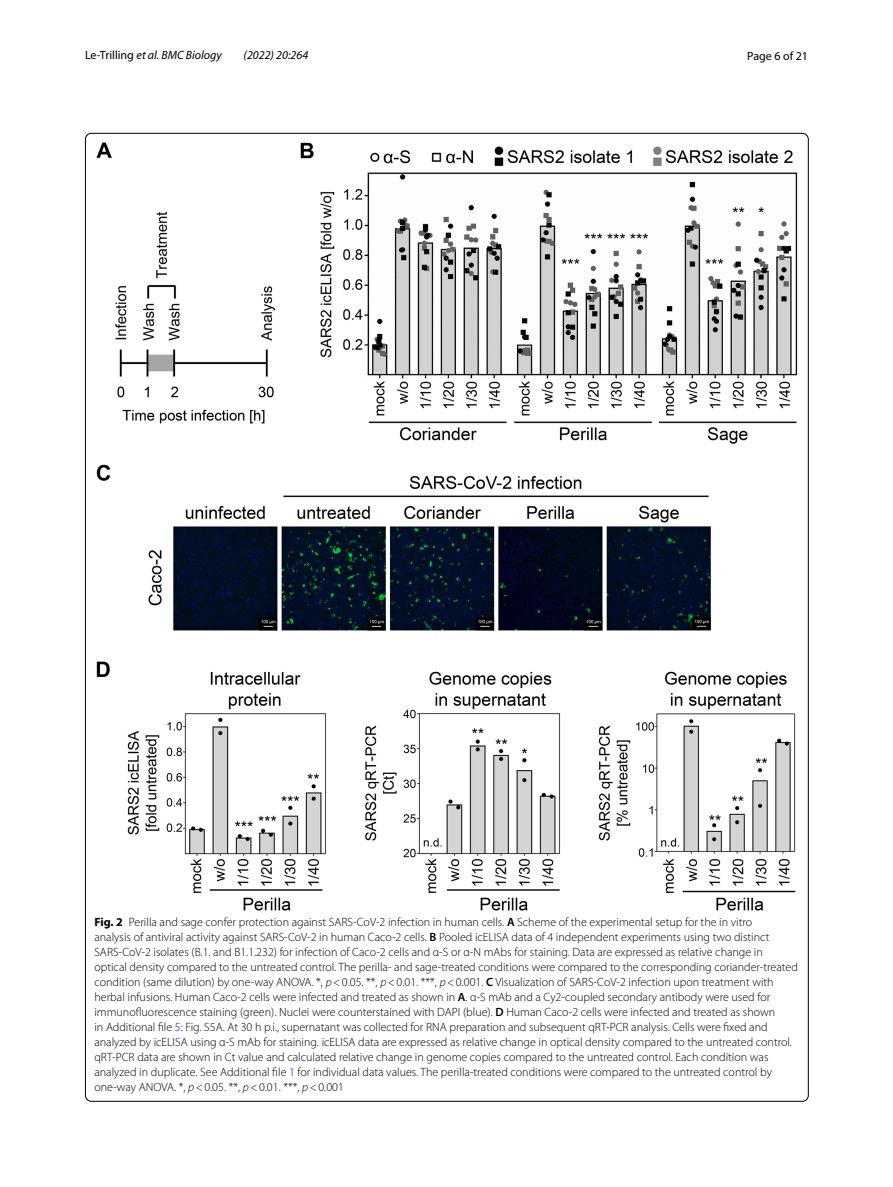
<style>
.page{position:relative;width:893px;height:1187px;background:#fff}
.page>*{position:absolute;margin:0;border:0;box-sizing:border-box;transform-origin:0 0}
.t1{font:300 12px/15px "Myriad Pro";color:#000}
.t2{font:italic 12px "Myriad Pro";color:#000}
.t3{font:12px "Myriad Pro";color:#000}
.s1{font-style:normal}
.s2{font-weight:700}
.s3{font-weight:600}
.s4{font-style:italic}
.s5{color:#00f}
</style>
<div class="page">
<img style="left:97px;top:142px;width:700px;height:768px">
<p class="t2" style="left:85px;top:48px;width:138px"><span class="s1">Le‑Trilling</span> et al. BMC Biology</p>
<p class="t2" style="left:244px;top:48px;width:66px">(2022) 20:264</p>
<p class="t3" style="left:747px;top:48px;width:62px">Page 6 of 21</p>
<p class="t1" style="left:94px;top:914px;width:705px"><span class="s2">Fig. 2</span> Perilla and sage confer protection against SARS-CoV-2 infection in human cells. <span class="s3">A</span> Scheme of the experimental setup for the in vitro<br>analysis of antiviral activity against SARS-CoV-2 in human Caco-2 cells. <span class="s3">B</span> Pooled icELISA data of 4 independent experiments using two distinct SARS-CoV-2 isolates (B.1. and B1.1.232) for infection of Caco-2 cells and α-S or α-N mAbs for staining. Data are expressed as relative change in optical density compared to the untreated control. The perilla- and sage-treated conditions were compared to the corresponding coriander-treated condition (same dilution) by one-way ANOVA. *, <span class="s4">p</span>&lt;0.05. **, <span class="s4">p</span>&lt;0.01. ***, <span class="s4">p</span>&lt;0.001. <span class="s3">C</span> Visualization of SARS-CoV-2 infection upon treatment with herbal infusions. Human Caco-2 cells were infected and treated as shown in <span class="s3">A</span>. α-S mAb and a Cy2-coupled secondary antibody were used for immunofluorescence staining (green). Nuclei were counterstained with DAPI (blue). <span class="s3">D</span> Human Caco-2 cells were infected and treated as shown<br>in Additional file <span class="s5">5</span>: Fig. S5A. At 30 h p.i., supernatant was collected for RNA preparation and subsequent qRT-PCR analysis. Cells were fixed and analyzed by icELISA using α-S mAb for staining. icELISA data are expressed as relative change in optical density compared to the untreated control. qRT-PCR data are shown in Ct value and calculated relative change in genome copies compared to the untreated control. Each condition was analyzed in duplicate. See Additional file <span class="s5">1</span> for individual data values. The perilla-treated conditions were compared to the untreated control by one-way ANOVA. *, <span class="s4">p</span>&lt;0.05. **, <span class="s4">p</span>&lt;0.01. ***, <span class="s4">p</span>&lt;0.001</p>
</div>
